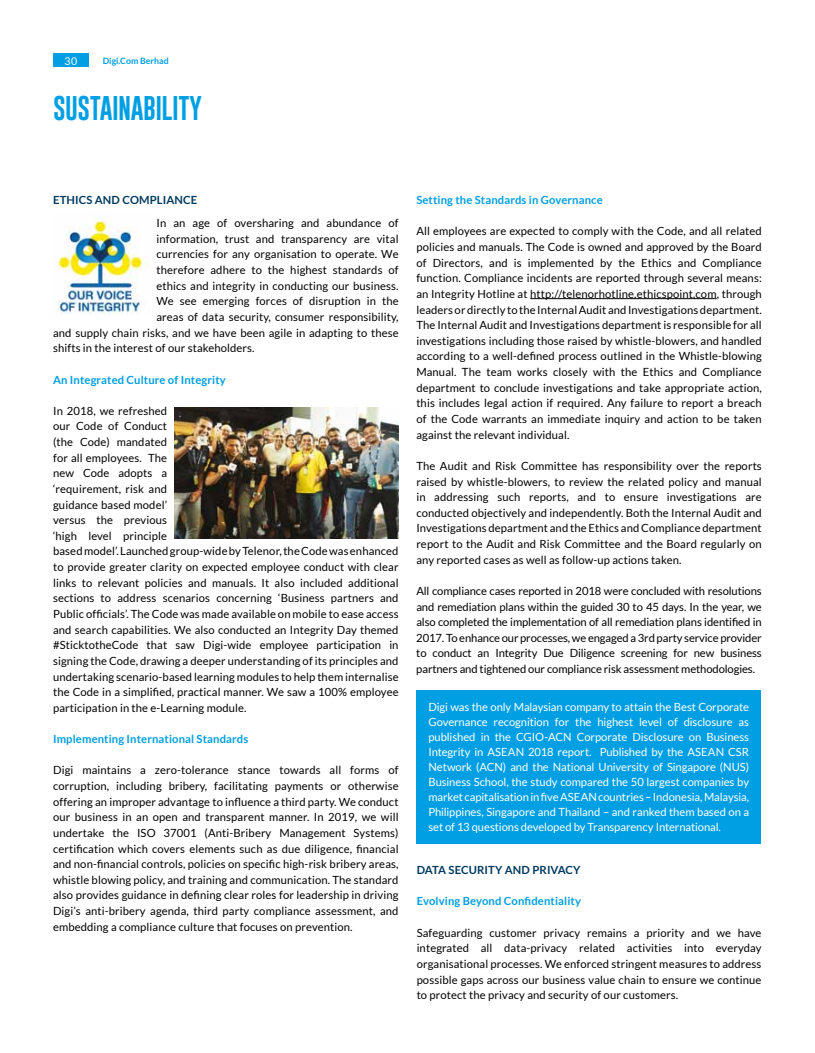
<style>
.page{position:relative;width:815px;height:1053px;background:#fff}
.page>*{position:absolute;margin:0;border:0;box-sizing:border-box;transform-origin:0 0}
.t1{font:25px "Gobold";letter-spacing:-.02em;color:#009fe3}
.t2{font:11.25px/15.6px "Lato";letter-spacing:.01em;color:#000;text-align:justify}
.t3{font:11.25px/15px "Lato";letter-spacing:-.01em;color:#fff;text-align:justify}
.t4{font:700 11.25px "Lato";letter-spacing:.01em;color:#009fe3}
.t5{font:700 11.25px "Lato";color:#003a5e}
.t6{font:10.62px "Lato";color:#fff}
.t7{font:700 8.75px "Lato";color:#009fe3}
</style>
<div class="page">
<div style="left:53px;top:53px;width:36px;height:14px;background:#009fe3"></div>
<hr style="left:530px;top:298px;width:187px;height:1px;background:#000">
<img style="left:53px;top:217px;width:94px;height:98px">
<div style="left:416px;top:689px;width:345px;height:154px;background:#009fe3"></div>
<img style="left:174px;top:407px;width:225px;height:132px">
<p class="t6" style="left:64px;top:55px;width:14px">30</p>
<p class="t7" style="left:103px;top:56px;width:67px">Digi.Com Berhad</p>
<h1 class="t1" style="left:53px;top:92px;width:150px">SUSTAINABILITY</h1>
<p class="t5" style="left:53px;top:193px;width:8px">ETHICS</p>
<p class="t5" style="left:95px;top:193px;width:10px">AND</p>
<p class="t5" style="left:122px;top:193px;width:9px">COMPLIANCE</p>
<p class="t4" style="left:416px;top:193px;width:188px">Setting the Standards in Governance</p>
<p class="t2" style="left:416px;top:223px;width:347px">All employees are expected to comply with the Code, and all related policies and manuals. The Code is owned and approved by the Board of Directors, and is implemented by the Ethics and Compliance function. Compliance incidents are reported through several means: an Integrity Hotline at http://telenorhotline.ethicspoint.com, through leaders or directly to the Internal Audit and Investigations department.<br>The Internal Audit and Investigations department is responsible for all investigations including those raised by whistle-blowers, and handled according to a well-defined process outlined in the Whistle-blowing Manual. The team works closely with the Ethics and Compliance department to conclude investigations and take appropriate action, this includes legal action if required. Any failure to report a breach of the Code warrants an immediate inquiry and action to be taken against the relevant individual.</p>
<p class="t2" style="left:416px;top:458px;width:347px">The Audit and Risk Committee has responsibility over the reports raised by whistle-blowers, to review the related policy and manual in addressing such reports, and to ensure investigations are conducted objectively and independently. Both the Internal Audit and Investigations department and the Ethics and Compliance department report to the Audit and Risk Committee and the Board regularly on any reported cases as well as follow-up actions taken.</p>
<p class="t2" style="left:416px;top:583px;width:347px">All compliance cases reported in 2018 were concluded with resolutions and remediation plans within the guided 30 to 45 days. In the year, we also completed the implementation of all remediation plans identified in 2017. To enhance our processes, we engaged a 3rd party service provider to conduct an Integrity Due Diligence screening for new business partners and tightened our compliance risk assessment methodologies.</p>
<p class="t2" style="left:156px;top:215px;width:244px">In an age of oversharing and abundance of</p>
<p class="t2" style="left:156px;top:231px;width:244px">information, trust and transparency are vital</p>
<p class="t2" style="left:156px;top:246px;width:244px">currencies for any organisation to operate. We</p>
<p class="t2" style="left:156px;top:262px;width:244px">therefore adhere to the highest standards of</p>
<p class="t2" style="left:156px;top:278px;width:244px">ethics and integrity in conducting our business.</p>
<p class="t2" style="left:156px;top:293px;width:244px">We see emerging forces of disruption in the</p>
<p class="t2" style="left:156px;top:309px;width:244px">areas of data security, consumer responsibility,</p>
<p class="t2" style="left:53px;top:324px;width:347px">and supply chain risks, and we have been agile in adapting to these</p>
<p class="t2" style="left:53px;top:340px;width:203px">shifts in the interest of our stakeholders.</p>
<p class="t4" style="left:53px;top:373px;width:174px">An I ntegrated Culture of I ntegrity</p>
<p class="t2" style="left:53px;top:403px;width:347px;text-align:left">In 2018, we refreshed<br>our Code of Conduct<br>(the Code) mandated<br>for all employees. The<br>new Code adopts a<br>‘requirement, risk and<br>guidance based model’<br>versus the previous<br>‘high level principle<br>based model’. Launched group-wide by Telenor, the Code was enhanced to provide greater clarity on expected employee conduct with clear links to relevant policies and manuals. It also included additional sections to address scenarios concerning ‘Business partners and Public officials’. The Code was made available on mobile to ease access and search capabilities. We also conducted an Integrity Day themed #SticktotheCode that saw Digi-wide employee participation in signing the Code, drawing a deeper understanding of its principles and undertaking scenario-based learning modules to help them internalise the Code in a simplified, practical manner. We saw a 100% employee participation in the e-Learning module.</p>
<p class="t4" style="left:53px;top:732px;width:197px">I mplementing I nternational Standards</p>
<p class="t2" style="left:53px;top:762px;width:347px">Digi maintains a zero-tolerance stance towards all forms of corruption, including bribery, facilitating payments or otherwise offering an improper advantage to influence a third party. We conduct our business in an open and transparent manner. In 2019, we will undertake the ISO 37001 (Anti-Bribery Management Systems) certification which covers elements such as due diligence, financial and non-financial controls, policies on specific high-risk bribery areas, whistle blowing policy, and training and communication. The standard also provides guidance in defining clear roles for leadership in driving Digi’s anti-bribery agenda, third party compliance assessment, and embedding a compliance culture that focuses on prevention.</p>
<p class="t3" style="left:428px;top:699px;width:322px">Digi was the only Malaysian company to attain the Best Corporate Governance recognition for the highest level of disclosure as published in the CGIO-ACN Corporate Disclosure on Business Integrity in ASEAN 2018 report. Published by the ASEAN CSR Network (ACN) and the National University of Singapore (NUS)<br>Business School, the study compared the 50 largest companies by market capitalisationinfiveASEANcountries–Indonesia,Malaysia, Philippines, Singapore and Thailand – and ranked them based on a set of 13 questions developed by Transparency International.</p>
<p class="t5" style="left:417px;top:863px;width:9px">DATA</p>
<p class="t5" style="left:449px;top:863px;width:8px">SECURITY</p>
<p class="t5" style="left:505px;top:863px;width:10px">AND</p>
<p class="t5" style="left:532px;top:863px;width:35px">PRI VACY</p>
<p class="t4" style="left:417px;top:894px;width:166px">Evolving Beyond Confidentiality</p>
<p class="t2" style="left:417px;top:924px;width:346px">Safeguarding customer privacy remains a priority and we have integrated all data-privacy related activities into everyday organisational processes. We enforced stringent measures to address possible gaps across our business value chain to ensure we continue to protect the privacy and security of our customers.</p>
</div>
